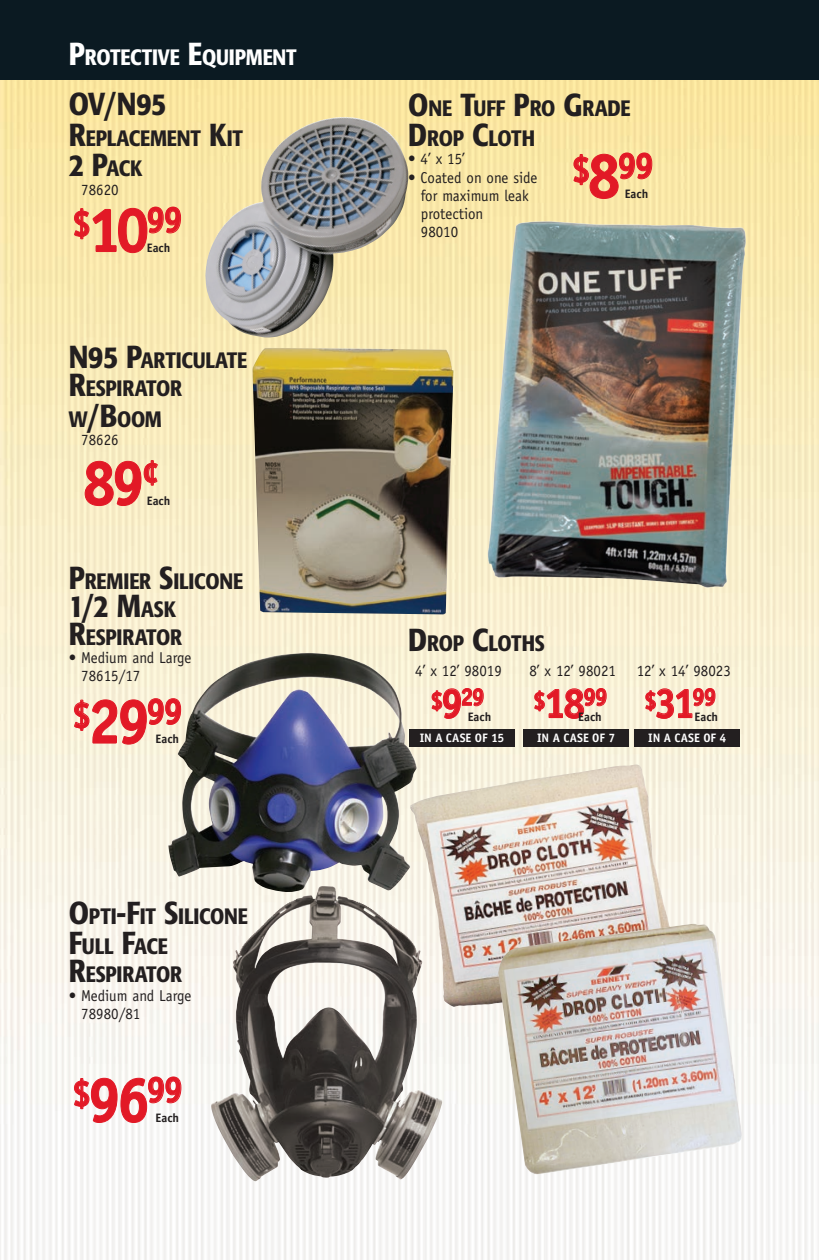
<style>
.page{position:relative;width:819px;height:1260px;background:#fff}
.page>*{position:absolute;margin:0;border:0;box-sizing:border-box;transform-origin:0 0}
.t1{font:700 63px "Officina Sans";color:#e21926;scale:.95 1}
.t2{font:700 36.75px "Officina Sans";letter-spacing:-.06em;color:#e21926;scale:.95 1}
.t3{font:500 condensed 31.5px "Formata";color:#231f20}
.t4{font:700 24.5px "Officina Sans";color:#e21926;scale:.95 1}
.t5{font:500 condensed 22.05px/30.4px "Formata";letter-spacing:-.01em;color:#231f20}
.t6{font:500 condensed 22.05px "Formata";letter-spacing:-.01em;color:#fff}
.t7{font:15.75px/18.2px "Officina Sans";color:#231f20;scale:.95 1}
.t8{font:700 12.25px "Officina Sans";color:#231f20}
.t9{font:700 12.25px "Officina Sans";letter-spacing:-.005em;color:#fefefe}
.s1{font-size:31.5px}
.s2{font-size:63px}
.s3{font-size:22.05px}
.s4{font-size:42px}
</style>
<div class="page">
<img style="left:0;top:79px;width:819px;height:1181px">
<div style="left:0;top:0;width:819px;height:79px;background:#0b1a22"></div>
<svg style="left:431px;top:688px;width:53px;height:31px;background:#f3c1b1"></svg>
<div style="left:409px;top:729px;width:106px;height:18px;background:#231f20"></div>
<svg style="left:534px;top:688px;width:73px;height:31px;background:#f3c4b3"></svg>
<div style="left:523px;top:729px;width:106px;height:18px;background:#231f20"></div>
<svg style="left:645px;top:688px;width:71px;height:31px;background:#f3c5b4"></svg>
<div style="left:634px;top:729px;width:106px;height:18px;background:#231f20"></div>
<img style="left:410px;top:765px;width:267px;height:242px">
<svg style="left:573px;top:152px;width:80px;height:47px;background:#f5c893"></svg>
<svg style="left:74px;top:698px;width:94px;height:47px;background:#f5d2bf"></svg>
<svg style="left:74px;top:1076px;width:108px;height:47px"></svg>
<svg style="left:74px;top:206px;width:107px;height:47px;background:#f6cb97"></svg>
<img style="left:205px;top:117px;width:203px;height:221px">
<img style="left:168px;top:653px;width:249px;height:240px">
<svg style="left:84px;top:460px;width:74px;height:46px;background:#f4cdac"></svg>
<img style="left:281px;top:886px;width:41px;height:22px">
<img style="left:479px;top:212px;width:271px;height:382px">
<img style="left:498px;top:924px;width:245px;height:252px">
<img style="left:252px;top:348px;width:202px;height:266px">
<p class="t6" style="left:69px;top:44px;width:229px"><span class="s1">P</span>ROTECTIVE <span class="s1">E</span>QUIPMENT</p>
<h3 class="t3" style="left:69px;top:85px;width:99px">OV/N95</h3>
<p class="t5" style="left:69px;top:123px;width:176px"><span class="s1">R</span>EPLACEMENT <span class="s1">K</span>IT<br><span class="s1">2 P</span>ACK</p>
<p class="t7" style="left:81px;top:180px;width:41px">78620</p>
<h2 class="t2" style="left:72px;top:197px;width:118px">$<span class="s2">10</span>99</h2>
<p class="t8" style="left:147px;top:240px;width:25px">Each</p>
<p class="t5" style="left:69px;top:346px;width:180px;line-height:28px"><span class="s1">N95 P</span>ARTICULATE<br><span class="s1">R</span>ESPIRATOR</p>
<p class="t5" style="left:69px;top:404px;width:95px">W<span class="s1">/B</span>OOM</p>
<p class="t7" style="left:81px;top:431px;width:41px">78626</p>
<h1 class="t1" style="left:83px;top:444px;width:83px">89<sup>¢</sup></h1>
<p class="t8" style="left:147px;top:493px;width:25px">Each</p>
<p class="t5" style="left:69px;top:566px;width:176px"><span class="s1">P</span>REMIER <span class="s1">S</span>ILICONE</p>
<h3 class="t3" style="left:69px;top:586px;width:109px">1/2 M<span class="s3">ASK</span></h3>
<p class="t5" style="left:69px;top:622px;width:115px"><span class="s1">R</span>ESPIRATOR</p>
<p class="t7" style="left:81px;top:649px;width:117px;text-indent:-13px">• Medium and Large<br>78615/17</p>
<h2 class="t2" style="left:72px;top:688px;width:118px">$<span class="s2">29</span>99</h2>
<p class="t8" style="left:156px;top:731px;width:25px">Each</p>
<p class="t5" style="left:69px;top:901px;width:181px"><span class="s1">O</span>PTI<span class="s1">-F</span>IT <span class="s1">S</span>ILICONE<br><span class="s1">F</span>ULL <span class="s1">F</span>ACE</p>
<p class="t5" style="left:69px;top:959px;width:115px"><span class="s1">R</span>ESPIRATOR</p>
<p class="t7" style="left:81px;top:986px;width:117px;text-indent:-13px">• Medium and Large<br>78980/81</p>
<h2 class="t2" style="left:72px;top:1067px;width:119px">$<span class="s2">96</span>99</h2>
<p class="t8" style="left:156px;top:1110px;width:25px">Each</p>
<p class="t5" style="left:408px;top:92px;width:224px"><span class="s1">O</span>NE <span class="s1">T</span>UFF <span class="s1">P</span>RO <span class="s1">G</span>RADE<br><span class="s1">D</span>ROP <span class="s1">C</span>LOTH</p>
<p class="t7" style="left:408px;top:150px;width:61px">• 4’ x 15’</p>
<p class="t7" style="left:421px;top:168px;width:124px;text-indent:-13px">• Coated on one side for maximum leak protection<br>98010</p>
<h2 class="t2" style="left:572px;top:143px;width:89px">$<span class="s2">8</span>99</h2>
<p class="t8" style="left:625px;top:186px;width:25px">Each</p>
<p class="t5" style="left:408px;top:628px;width:138px"><span class="s1">D</span>ROP <span class="s1">C</span>LOTHS</p>
<p class="t4" style="left:431px;top:682px;width:59px">$<span class="s4">9</span>29</p>
<p class="t7" style="left:415px;top:662px;width:93px">4’ x 12’ 98019</p>
<p class="t7" style="left:529px;top:662px;width:93px">8’ x 12’ 98021</p>
<p class="t4" style="left:533px;top:682px;width:80px">$<span class="s4">18</span>99</p>
<p class="t8" style="left:468px;top:710px;width:25px">Each</p>
<p class="t9" style="left:420px;top:730px;width:86px">IN A CASE OF 15</p>
<p class="t8" style="left:578px;top:710px;width:25px">Each</p>
<p class="t9" style="left:537px;top:730px;width:80px">IN A CASE OF 7</p>
<p class="t7" style="left:637px;top:662px;width:101px">12’ x 14’ 98023</p>
<p class="t4" style="left:644px;top:682px;width:78px">$<span class="s4">31</span>99</p>
<p class="t8" style="left:695px;top:710px;width:25px">Each</p>
<p class="t9" style="left:648px;top:730px;width:80px">IN A CASE OF 4</p>
</div>
